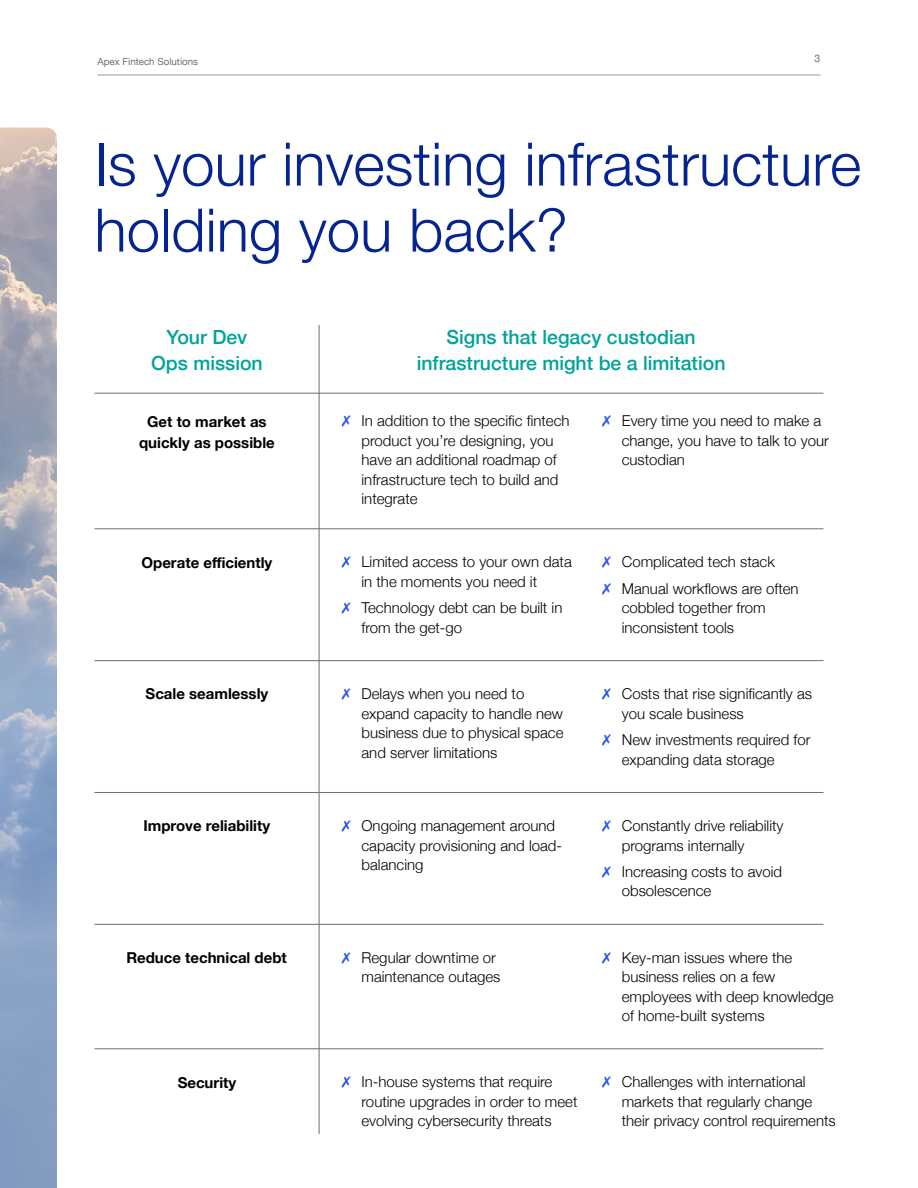
<style>
.page{position:relative;width:918px;height:1188px;background:#fff}
.page>*{position:absolute;margin:0;border:0;box-sizing:border-box;transform-origin:0 0}
.t1{font:300 60px/66px "Helvetica Neue";color:#05248f}
.t2{font:500 19.5px/25.5px "Helvetica Neue";color:#00a399;text-align:center}
.t3{font:300 15px/19.5px "Helvetica Neue";color:#000}
.t4{font:700 15px/21px "Helvetica Neue";color:#000;text-align:center}
.t5{font:10.5px "Helvetica Neue";color:#6d6e71}
.t6{font:9.75px "Helvetica Neue";color:#6d6e71}
</style>
<div class="page">
<hr style="left:98px;top:75px;width:722px;height:1px;background:#999a9c">
<hr style="left:94px;top:393px;width:730px;height:1px;background:#6e6e70">
<hr style="left:94px;top:528px;width:730px;height:1px;background:#6e6e70">
<hr style="left:94px;top:660px;width:730px;height:1px;background:#6e6e70">
<hr style="left:94px;top:792px;width:730px;height:1px;background:#6e6e70">
<hr style="left:94px;top:924px;width:730px;height:1px;background:#6e6e70">
<hr style="left:94px;top:1048px;width:730px;height:1px;background:#6e6e70">
<hr style="left:319px;top:325px;width:1px;height:809px;background:#6e6e70">
<img style="left:0;top:128px;width:57px;height:1060px">
<p class="t6" style="left:98px;top:54px;width:102px">Apex Fintech Solutions</p>
<p class="t5" style="left:815px;top:51px;width:7px">3</p>
<h1 class="t1" style="left:94px;top:127px;width:768px">Is your investing infrastructure holding you back?</h1>
<h2 class="t2" style="left:151px;top:323px;width:113px">Your Dev<br>Ops mission</h2>
<h2 class="t2" style="left:417px;top:323px;width:310px">Signs that legacy custodian infrastructure might be a limitation</h2>
<p class="t4" style="left:139px;top:411px;width:137px">Get to market as quickly as possible</p>
<p class="t3" style="left:362px;top:410px;width:210px">In addition to the specific fintech product you’re designing, you have an additional roadmap of infrastructure tech to build and integrate</p>
<p class="t3" style="left:622px;top:410px;width:209px">Every time you need to make a change, you have to talk to your custodian</p>
<p class="t4" style="left:142px;top:552px;width:132px">Operate efficiently</p>
<p class="t3" style="left:362px;top:551px;width:212px">Limited access to your own data in the moments you need it</p>
<p class="t3" style="left:362px;top:597px;width:202px">Technology debt can be built in from the get-go</p>
<p class="t3" style="left:622px;top:548px;width:178px;line-height:26.2px">Complicated tech stack<br>Manual workflows are often</p>
<p class="t3" style="left:622px;top:597px;width:145px">cobbled together from inconsistent tools</p>
<p class="t4" style="left:146px;top:684px;width:124px">Scale seamlessly</p>
<p class="t3" style="left:362px;top:683px;width:203px">Delays when you need to expand capacity to handle new business due to physical space and server limitations</p>
<p class="t3" style="left:622px;top:683px;width:192px">Costs that rise significantly as you scale business</p>
<p class="t3" style="left:622px;top:729px;width:190px">New investments required for expanding data storage</p>
<p class="t4" style="left:143px;top:816px;width:128px">Improve reliability</p>
<p class="t3" style="left:362px;top:815px;width:202px">Ongoing management around capacity provisioning and load&shy;balancing</p>
<p class="t3" style="left:622px;top:815px;width:163px">Constantly drive reliability programs internally</p>
<p class="t3" style="left:622px;top:861px;width:162px">Increasing costs to avoid obsolescence</p>
<p class="t4" style="left:126px;top:948px;width:162px">Reduce technical debt</p>
<p class="t3" style="left:362px;top:947px;width:140px">Regular downtime or maintenance outages</p>
<p class="t3" style="left:622px;top:947px;width:213px">Key-man issues where the business relies on a few employees with deep knowledge of home-built systems</p>
<p class="t4" style="left:178px;top:1072px;width:60px">Security</p>
<p class="t3" style="left:622px;top:1071px;width:215px">Challenges with international markets that regularly change their privacy control requirements</p>
<p class="t3" style="left:362px;top:1071px;width:217px">In-house systems that require routine upgrades in order to meet evolving cybersecurity threats</p>
</div>
